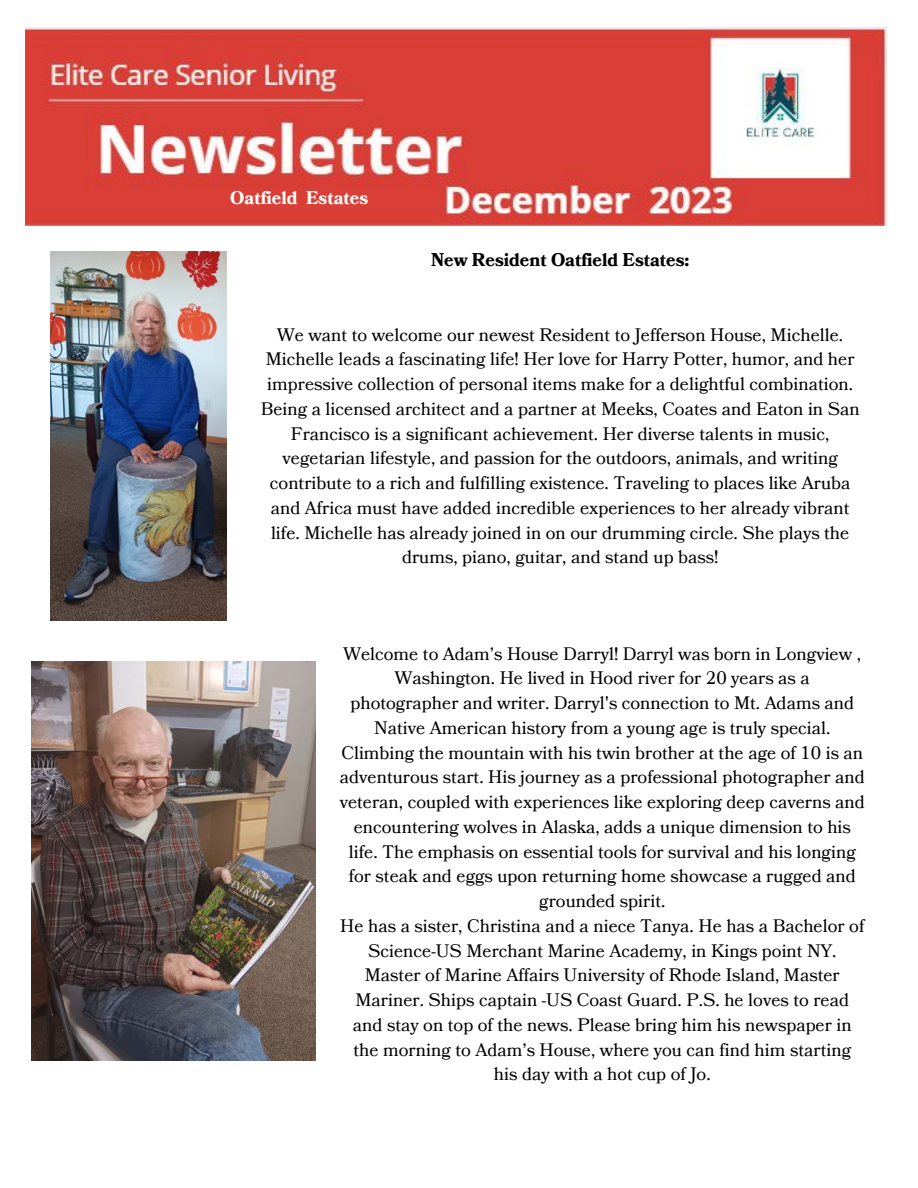
<style>
.page{position:relative;width:918px;height:1188px;background:#fff}
.page>*{position:absolute;margin:0;border:0;box-sizing:border-box;transform-origin:0 0}
.t1{font:18px/24.8px "Bookmania";color:#000;text-align:center}
.t2{font:700 18px "Bookmania";color:#000}
.t3{font:700 18px "Bookmania";color:#fbfbf9}
</style>
<div class="page">
<img style="left:25px;top:28px;width:862px;height:198px">
<img style="left:51px;top:251px;width:175px;height:369px">
<img style="left:31px;top:661px;width:285px;height:400px">
<p class="t3" style="left:230px;top:186px;width:139px">Oatfield Estates</p>
<p class="t2" style="left:431px;top:248px;width:260px">New Resident Oatfield Estates:</p>
<p class="t1" style="left:261px;top:323px;width:601px">We want to welcome our newest Resident to Jefferson House, Michelle.<br>Michelle leads a fascinating life! Her love for Harry Potter, humor, and her impressive collection of personal items make for a delightful combination.<br>Being a licensed architect and a partner at Meeks, Coates and Eaton in San Francisco is a significant achievement. Her diverse talents in music, vegetarian lifestyle, and passion for the outdoors, animals, and writing contribute to a rich and fulfilling existence. Traveling to places like Aruba and Africa must have added incredible experiences to her already vibrant life. Michelle has already joined in on our drumming circle. She plays the drums, piano, guitar, and stand up bass!</p>
<p class="t1" style="left:340px;top:642px;width:527px">Welcome to Adam’s House Darryl! Darryl was born in Longview , Washington. He lived in Hood river for 20 years as a photographer and writer. Darryl's connection to Mt. Adams and Native American history from a young age is truly special.<br>Climbing the mountain with his twin brother at the age of 10 is an adventurous start. His journey as a professional photographer and veteran, coupled with experiences like exploring deep caverns and encountering wolves in Alaska, adds a unique dimension to his life. The emphasis on essential tools for survival and his longing for steak and eggs upon returning home showcase a rugged and grounded spirit.</p>
<p class="t1" style="left:340px;top:914px;width:526px">He has a sister, Christina and a niece Tanya. He has a Bachelor of Science-US Merchant Marine Academy, in Kings point NY.<br>Master of Marine Affairs University of Rhode Island, Master Mariner. Ships captain -US Coast Guard. P.S. he loves to read and stay on top of the news. Please bring him his newspaper in the morning to Adam’s House, where you can find him starting his day with a hot cup of Jo.</p>
</div>
